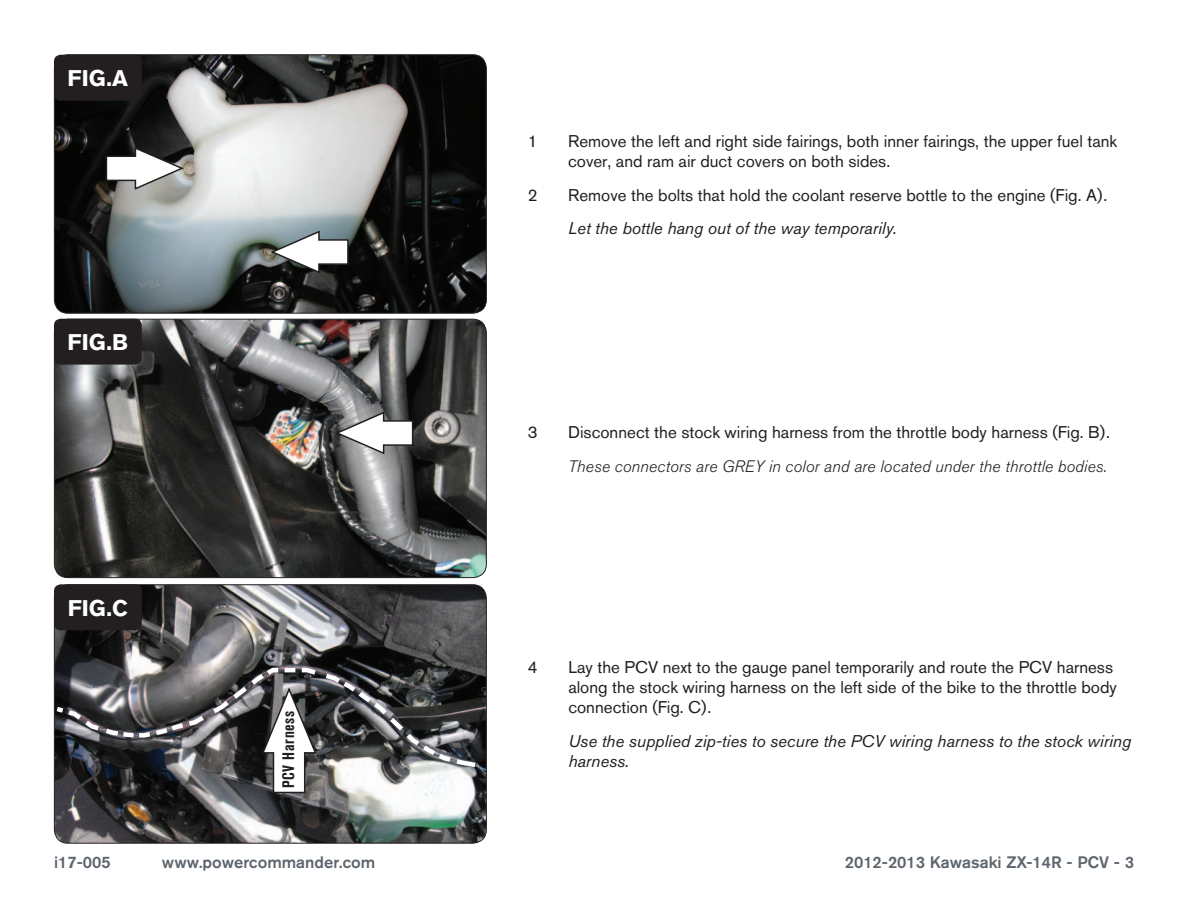
<style>
.page{position:relative;width:1188px;height:918px;background:#fff}
.page>*{position:absolute;margin:0;border:0;box-sizing:border-box;transform-origin:0 0}
.t1{font:700 22.5px "Akzidenz Grotesk BQ";color:#fff}
.Bodycopy{font:16.8px/20.2px "Akzidenz Grotesk BQ";color:#231f20}
.Bodycopy-2{font:italic 16.8px/20.2px "Akzidenz Grotesk BQ";color:#231f20}
.Bodycopy-3{font:italic 300 16.5px "Akzidenz Grotesk BQ";letter-spacing:.01em;color:#231f20}
.t2{font:500 16.5px "Akzidenz Grotesk BQ";color:#5e656c}
.Callouts{font:700 condensed 16.5px "Akzidenz Grotesk BQ";letter-spacing:.04em;color:#231f20}
</style>
<div class="page">
<img style="left:54px;top:55px;width:431px;height:257px">
<div style="left:54px;top:54px;width:433px;height:260px;border:1px solid #231f20;border-radius:14px"></div>
<div style="left:54px;top:55px;width:88px;height:46px;background:#231f20;border-radius:7px"></div>
<svg style="left:53px;top:387px;width:1px;height:26px"></svg>
<img style="left:54px;top:319px;width:432px;height:259px">
<div style="left:54px;top:319px;width:88px;height:46px;background:#231f20;border-radius:7px"></div>
<svg style="left:105px;top:146px;width:81px;height:45px"></svg>
<svg style="left:184px;top:362px;width:303px;height:193px;background:#525251"></svg>
<svg style="left:269px;top:230px;width:80px;height:44px"></svg>
<img style="left:54px;top:585px;width:431px;height:257px">
<div style="left:54px;top:584px;width:88px;height:46px;background:#231f20;border-radius:7px"></div>
<img style="left:53px;top:666px;width:427px;height:104px">
<svg style="left:196px;top:679px;width:265px;height:125px"></svg>
<p class="t1" style="left:68px;top:65px;width:62px">FIG.A</p>
<p class="t1" style="left:68px;top:329px;width:62px">FIG.B</p>
<p class="t1" style="left:68px;top:595px;width:62px">FIG.C</p>
<p class="Callouts" style="left:279px;top:788px;width:79px;rotate:-90deg">PCV Harness</p>
<p class="Bodycopy" style="left:528px;top:130px;width:11px">1</p>
<p class="Bodycopy" style="left:568px;top:130px;width:551px">Remove the left and right side fairings, both inner fairings, the upper fuel tank cover, and ram air duct covers on both sides.</p>
<p class="Bodycopy" style="left:528px;top:184px;width:11px">2</p>
<p class="Bodycopy" style="left:568px;top:184px;width:541px">Remove the bolts that hold the coolant reserve bottle to the engine (Fig. A).</p>
<p class="Bodycopy-2" style="left:568px;top:218px;width:330px">Let the bottle hang out of the way temporarily.</p>
<p class="Bodycopy" style="left:528px;top:422px;width:11px">3</p>
<p class="Bodycopy" style="left:568px;top:422px;width:543px">Disconnect the stock wiring harness from the throttle body harness (Fig. B).</p>
<p class="Bodycopy-3" style="left:568px;top:457px;width:540px">These connectors are GREY in color and are located under the throttle bodies.</p>
<p class="Bodycopy" style="left:528px;top:657px;width:11px">4</p>
<p class="Bodycopy" style="left:568px;top:657px;width:550px">Lay the PCV next to the gauge panel temporarily and route the PCV harness along the stock wiring harness on the left side of the bike to the throttle body connection (Fig. C).</p>
<p class="Bodycopy-2" style="left:568px;top:731px;width:564px">Use the supplied zip-ties to secure the PCV wiring harness to the stock wiring harness.</p>
<p class="t2" style="left:54px;top:852px;width:58px">i17-005</p>
<p class="t2" style="left:162px;top:852px;width:215px">www.powercommander.com</p>
<p class="t2" style="left:845px;top:852px;width:291px">2012-2013 Kawasaki ZX-14R - PCV - 3</p>
</div>
